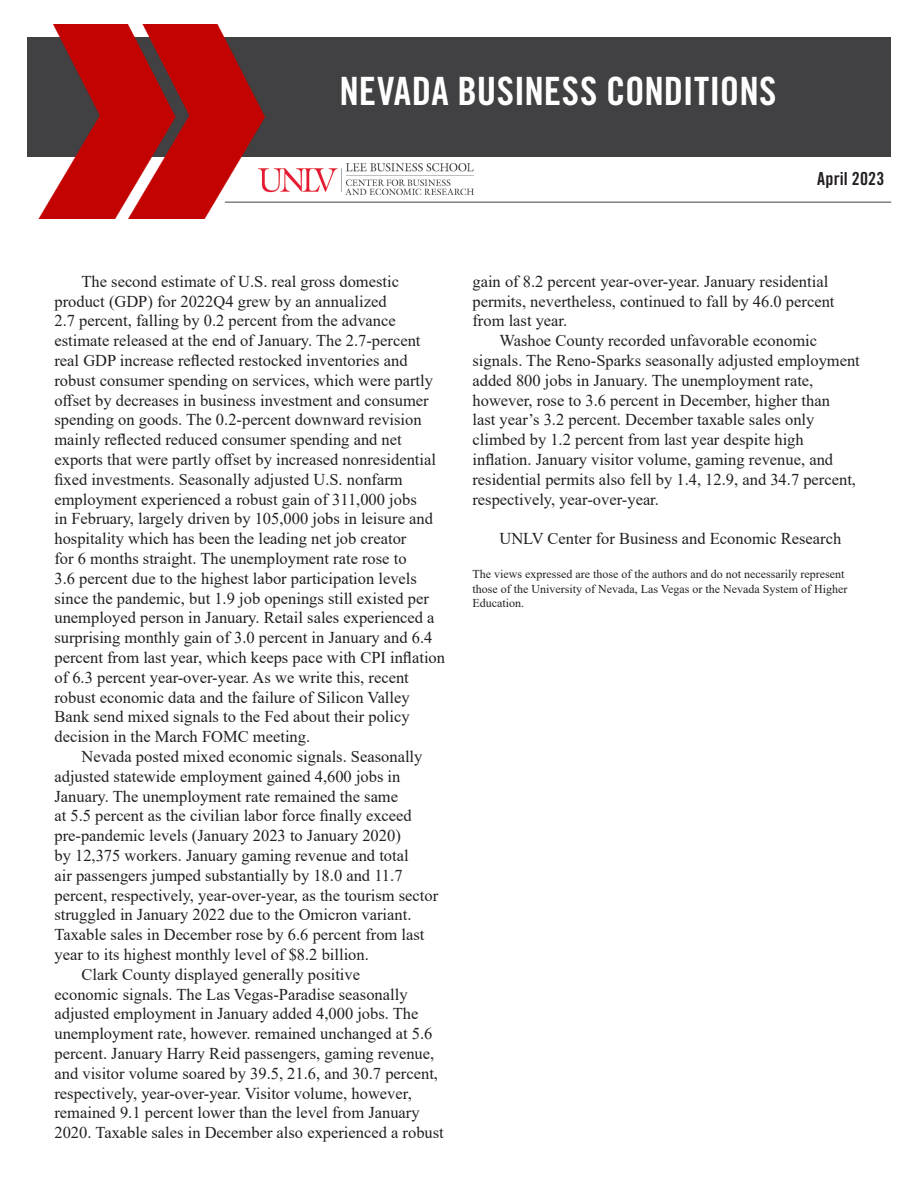
<style>
.page{position:relative;width:918px;height:1188px;background:#fff}
.page>*{position:absolute;margin:0;border:0;box-sizing:border-box;transform-origin:0 0}
.t1{font:39px "Trade Gothic LT Std Bd Cn 20";color:#fff}
.t2{font:18px "Trade Gothic LT Std Bd Cn 20";letter-spacing:.01em;color:#231f20}
.t3{font:16.5px/19.8px "Times New Roman";color:#231f20}
.t4{font:12px/14.4px "Times New Roman";color:#231f20}
</style>
<div class="page">
<div style="left:27px;top:38px;width:864px;height:119px;background:#414042"></div>
<img style="left:265px;top:164px;width:208px;height:31px">
<img style="left:38px;top:25px;width:227px;height:194px">
<hr style="left:225px;top:202px;width:666px;height:1px;background:#414042">
<p class="t1" style="left:340px;top:67px;width:439px">NEVADA BUSINESS CONDITIONS</p>
<p class="t2" style="left:817px;top:167px;width:69px">April 2023</p>
<p class="t3" style="left:54px;top:271px;width:392px;text-indent:27px">The second estimate of U.S. real gross domestic product (GDP) for 2022Q4 grew by an annualized<br>2.7 percent, falling by 0.2 percent from the advance estimate released at the end of January. The 2.7-percent real GDP increase reflected restocked inventories and robust consumer spending on services, which were partly offset by decreases in business investment and consumer spending on goods. The 0.2-percent downward revision mainly reflected reduced consumer spending and net exports that were partly offset by increased nonresidential fixed investments. Seasonally adjusted U.S. nonfarm employment experienced a robust gain of 311,000 jobs<br>in February, largely driven by 105,000 jobs in leisure and hospitality which has been the leading net job creator<br>for 6 months straight. The unemployment rate rose to<br>3.6 percent due to the highest labor participation levels since the pandemic, but 1.9 job openings still existed per unemployed person in January. Retail sales experienced a surprising monthly gain of 3.0 percent in January and 6.4 percent from last year, which keeps pace with CPI inflation of 6.3 percent year-over-year. As we write this, recent robust economic data and the failure of Silicon Valley Bank send mixed signals to the Fed about their policy decision in the March FOMC meeting.</p>
<p class="t3" style="left:54px;top:746px;width:385px;text-indent:27px">Nevada posted mixed economic signals. Seasonally adjusted statewide employment gained 4,600 jobs in January. The unemployment rate remained the same<br>at 5.5 percent as the civilian labor force finally exceed pre-pandemic levels (January 2023 to January 2020)<br>by 12,375 workers. January gaming revenue and total<br>air passengers jumped substantially by 18.0 and 11.7 percent, respectively, year-over-year, as the tourism sector struggled in January 2022 due to the Omicron variant.<br>Taxable sales in December rose by 6.6 percent from last year to its highest monthly level of $8.2 billion.</p>
<p class="t3" style="left:54px;top:964px;width:391px;text-indent:27px">Clark County displayed generally positive<br>economic signals. The Las Vegas-Paradise seasonally adjusted employment in January added 4,000 jobs. The unemployment rate, however. remained unchanged at 5.6 percent. January Harry Reid passengers, gaming revenue, and visitor volume soared by 39.5, 21.6, and 30.7 percent, respectively, year-over-year. Visitor volume, however, remained 9.1 percent lower than the level from January 2020. Taxable sales in December also experienced a robust</p>
<p class="t3" style="left:472px;top:271px;width:364px">gain of 8.2 percent year-over-year. January residential permits, nevertheless, continued to fall by 46.0 percent from last year.</p>
<p class="t3" style="left:472px;top:330px;width:389px;text-indent:27px">Washoe County recorded unfavorable economic signals. The Reno-Sparks seasonally adjusted employment added 800 jobs in January. The unemployment rate, however, rose to 3.6 percent in December, higher than<br>last year’s 3.2 percent. December taxable sales only climbed by 1.2 percent from last year despite high inflation. January visitor volume, gaming revenue, and residential permits also fell by 1.4, 12.9, and 34.7 percent, respectively, year-over-year.</p>
<p class="t3" style="left:500px;top:528px;width:343px">UNLV Center for Business and Economic Research</p>
<p class="t4" style="left:472px;top:567px;width:377px">The views expressed are those of the authors and do not necessarily represent those of the University of Nevada, Las Vegas or the Nevada System of Higher<br>Education.</p>
</div>
